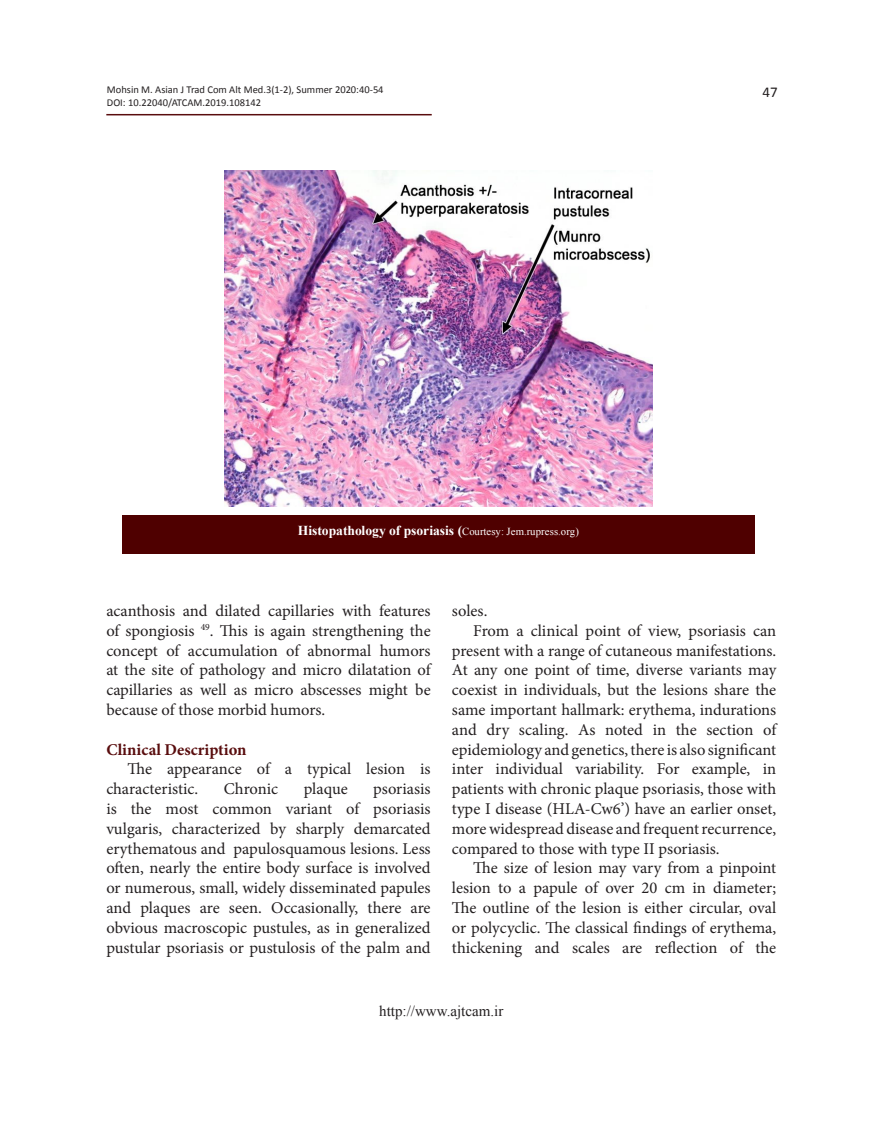
<style>
.page{position:relative;width:872px;height:1127px;background:#fff}
.page>*{position:absolute;margin:0;border:0;box-sizing:border-box;transform-origin:0 0}
.t1{font:16.5px/19.8px "Minion Pro";color:#231f20;text-align:justify}
.t2{font:700 16.5px "Minion Pro";color:#590d0e}
.t3{font:15px "Times New Roman";color:#231f20}
.t4{font:15px "Calibri";color:#231f20}
.t5{font:700 13.65px "Times New Roman";color:#fff}
.t6{font:10.5px "Calibri";color:#231f20}
.s1{font-weight:400;font-size:10.65px}
</style>
<div class="page">
<hr style="left:106px;top:114px;width:326px;height:1px;background:#590d0e">
<div style="left:122px;top:515px;width:632px;height:39px;background:#4f0000"></div>
<img style="left:224px;top:170px;width:428px;height:336px">
<p class="t6" style="left:107px;top:83px;width:278px">Mohsin M. Asian J Trad Com Alt Med.3(1-2), Summer 2020:40-54</p>
<p class="t4" style="left:762px;top:82px;width:17px">47</p>
<p class="t6" style="left:107px;top:96px;width:156px">DOI: 10.22040/ATCAM.2019.108142</p>
<p class="t5" style="left:298px;top:521px;width:283px">Histopathology of psoriasis (<span class="s1">Courtesy: Jem.rupress.org)</span></p>
<p class="t1" style="left:106px;top:601px;width:326px">acanthosis and dilated capillaries with features of spongiosis <sup>49</sup>. This is again strengthening the concept of accumulation of abnormal humors at the site of pathology and micro dilatation of capillaries as well as micro abscesses might be because of those morbid humors.</p>
<p class="t2" style="left:106px;top:737px;width:142px">Clinical Description</p>
<p class="t1" style="left:106px;top:759px;width:326px;text-indent:21px">The appearance of a typical lesion is characteristic.</p>
<p class="t1" style="left:224px;top:779px;width:56px">Chronic</p>
<p class="t1" style="left:304px;top:779px;width:46px">plaque</p>
<p class="t1" style="left:106px;top:779px;width:326px;text-indent:267px">psoriasis is the most common variant of psoriasis vulgaris, characterized by sharply demarcated erythematous and papulosquamous lesions. Less often, nearly the entire body surface is involved or numerous, small, widely disseminated papules and plaques are seen. Occasionally, there are obvious macroscopic pustules, as in generalized pustular psoriasis or pustulosis of the palm and</p>
<p class="t1" style="left:452px;top:601px;width:37px">soles.</p>
<p class="t1" style="left:473px;top:620px;width:304px">From a clinical point of view, psoriasis can</p>
<p class="t1" style="left:452px;top:640px;width:326px">present with a range of cutaneous manifestations.</p>
<p class="t1" style="left:452px;top:660px;width:326px">At any one point of time, diverse variants may</p>
<p class="t1" style="left:452px;top:680px;width:326px">coexist in individuals, but the lesions share the</p>
<p class="t1" style="left:452px;top:700px;width:326px">same important hallmark: erythema, indurations</p>
<p class="t1" style="left:452px;top:719px;width:326px">and dry scaling. As noted in the section of</p>
<p class="t1" style="left:452px;top:739px;width:324px">epidemiology and genetics, there is also significant</p>
<p class="t1" style="left:452px;top:759px;width:326px">inter individual variability. For example, in</p>
<p class="t1" style="left:452px;top:779px;width:326px">patients with chronic plaque psoriasis, those with</p>
<p class="t1" style="left:452px;top:799px;width:326px">type I disease (HLA-Cw6’) have an earlier onset,</p>
<p class="t1" style="left:452px;top:818px;width:326px">more widespread disease and frequent recurrence,</p>
<p class="t1" style="left:452px;top:838px;width:269px">compared to those with type II psoriasis.</p>
<p class="t1" style="left:473px;top:858px;width:303px">The size of lesion may vary from a pinpoint</p>
<p class="t1" style="left:452px;top:878px;width:326px">lesion to a papule of over 20 cm in diameter;</p>
<p class="t1" style="left:452px;top:898px;width:326px">The outline of the lesion is either circular, oval</p>
<p class="t1" style="left:452px;top:917px;width:326px">or polycyclic. The classical findings of erythema,</p>
<p class="t1" style="left:452px;top:937px;width:326px">thickening and scales are reflection of the</p>
<p class="t3" style="left:379px;top:1000px;width:126px">http://www.ajtcam.ir</p>
</div>
